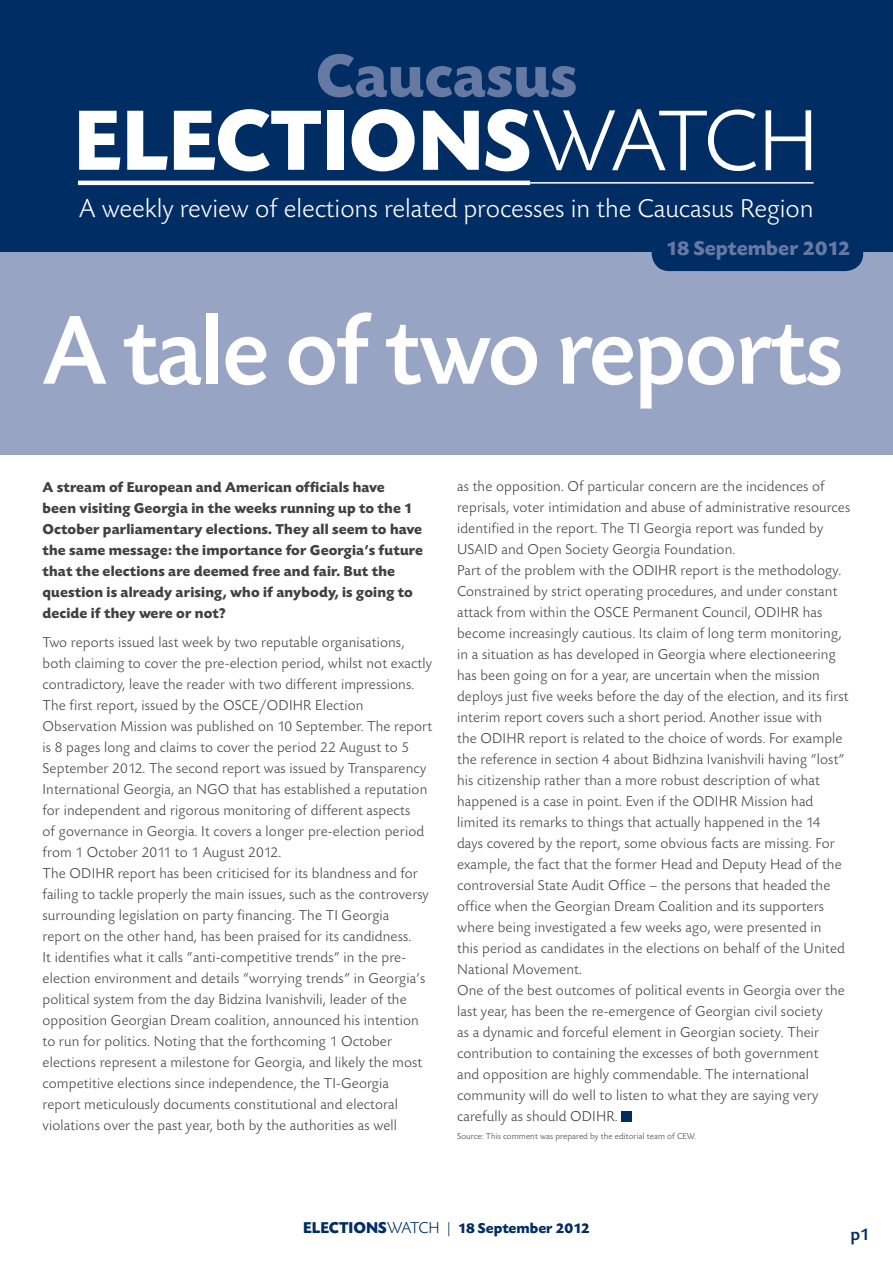
<style>
.page{position:relative;width:893px;height:1263px;background:#fff}
.page>*{position:absolute;margin:0;border:0;box-sizing:border-box;transform-origin:0 0}
.t1{font:500 101.4px "Today CP";letter-spacing:-.02em;color:#fff;scale:.95 1}
.t2{font:700 90px "Today CP";color:#fff}
.t3{font:700 63px "Today CP";color:#6679a3}
.t4{font:300 27px "Today CP";color:#fff}
.t5{font:700 21px "Today CP";color:#6679a3}
.t6{font:500 18px "Today CP";color:#002d63}
.t7{font:300 15px/21px "Today CP";letter-spacing:.01em;color:#414142}
.t8{font:700 15px/21px "Today CP";letter-spacing:.01em;color:#414142}
.t9{font:700 15px "Today CP";color:#002d63}
.t10{font:300 9px "Today CP";letter-spacing:.01em;color:#414142}
.s1{font-weight:300}
.s2{font-size:16.5px}
.s3{font-weight:300;font-size:16.5px}
</style>
<div class="page">
<div style="left:0;top:235px;width:893px;height:220px;background:#98a4c3"></div>
<div style="left:652px;top:230px;width:211px;height:41px;background:#002d63;border-radius:18px"></div>
<div style="left:0;top:0;width:893px;height:252px;background:#002d63"></div>
<hr style="left:78px;top:181px;width:452px;height:4px;background:#fff">
<hr style="left:530px;top:182px;width:284px;height:2px;background:#fff">
<div style="left:621px;top:1111px;width:10px;height:10px;background:#002d63"></div>
<h3 class="t3" style="left:316px;top:42px;width:263px">Caucasus</h3>
<h2 class="t2" style="left:74px;top:92px;width:747px">Elections<span class="s1">Watch</span></h2>
<h3 class="t4" style="left:79px;top:194px;width:736px">A weekly review of elections related processes in the Caucasus Region</h3>
<h3 class="t5" style="left:666px;top:236px;width:186px">18 September 2012</h3>
<h1 class="t1" style="left:43px;top:297px;width:845px">A tale of two reports</h1>
<p class="t8" style="left:43px;top:477px;width:382px">A stream of European and American officials have<br>been visiting Georgia in the weeks running up to the 1<br>October parliamentary elections. They all seem to have the same message: the importance for Georgia’s future that the elections are deemed free and fair. But the question is already arising, who if anybody, is going to decide if they were or not?</p>
<p class="t7" style="left:43px;top:632px;width:391px">Two reports issued last week by two reputable organisations, both claiming to cover the pre-election period, whilst not exactly contradictory, leave the reader with two different impressions.<br>The first report, issued by the OSCE/ODIH R Election Observation Mission was published on 10 September. The report is 8 pages long and claims to cover the period 22 August to 5<br>September 2012. The second report was issued by Transparency International Georgia, an NGO that has established a reputation for independent and rigorous monitoring of different aspects<br>of governance in Georgia. It covers a longer pre-election period from 1 October 2011 to 1 August 2012.<br>The ODIH R report has been criticised for its blandness and for failing to tackle properly the main issues, such as the controversy surrounding legislation on party financing. The TI Georgia<br>report on the other hand, has been praised for its candidness.<br>It identifies what it calls “anti-competitive trends” in the pre&shy;election environment and details “worrying trends” in Georgia’s political system from the day Bidzina Ivanishvili, leader of the opposition Georgian Dream coalition, announced his intention to run for politics. Noting that the forthcoming 1 October elections represent a milestone for Georgia, and likely the most competitive elections since independence, the TI-Georgia<br>report meticulously documents constitutional and electoral violations over the past year, both by the authorities as well</p>
<p class="t7" style="left:457px;top:476px;width:395px">as the opposition. Of particular concern are the incidences of reprisals, voter intimidation and abuse of administrative resources identified in the report. The TI Georgia report was funded by USAID and Open Society Georgia Foundation.<br>Part of the problem with the ODIH R report is the methodology.<br>Constrained by strict operating procedures, and under constant attack from within the OSCE Permanent Council, ODIH R has become increasingly cautious. Its claim of long term monitoring, in a situation as has developed in Georgia where electioneering has been going on for a year, are uncertain when the mission deploys just five weeks before the day of the election, and its first interim report covers such a short period. Another issue with<br>the ODIH R report is related to the choice of words. For example the reference in section 4 about Bidhzina Ivanishvili having “lost” his citizenship rather than a more robust description of what happened is a case in point. Even if the ODIH R Mission had limited its remarks to things that actually happened in the 14<br>days covered by the report, some obvious facts are missing. For example, the fact that the former H ead and Deputy H ead of the controversial State Audit Office – the persons that headed the office when the Georgian Dream Coalition and its supporters where being investigated a few weeks ago, were presented in<br>this period as candidates in the elections on behalf of the United National Movement.<br>One of the best outcomes of political events in Georgia over the last year, has been the re-emergence of Georgian civil society<br>as a dynamic and forceful element in Georgian society. Their contribution to containing the excesses of both government<br>and opposition are highly commendable. The international community will do well to listen to what they are saying very carefully as should ODIH R.</p>
<p class="t10" style="left:457px;top:1132px;width:240px">Source: This comment was prepared by the editorial team of CEW.</p>
<p class="t9" style="left:303px;top:1219px;width:288px"><span class="s2">Elections</span><span class="s3">Watch |</span> 18 September 2012</p>
<p class="t6" style="left:850px;top:1224px;width:21px">p1</p>
</div>
